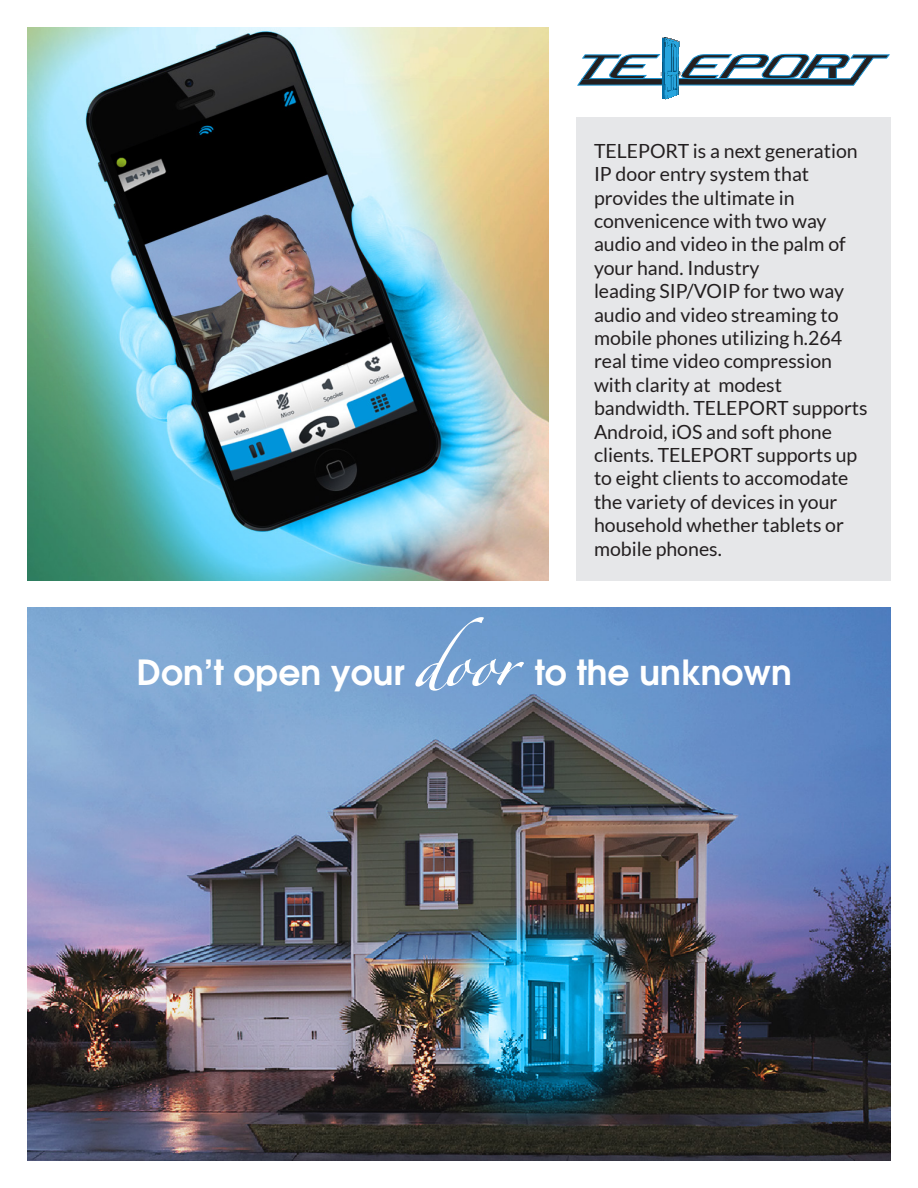
<style>
.page{position:relative;width:918px;height:1188px;background:#fff}
.page>*{position:absolute;margin:0;border:0;box-sizing:border-box;transform-origin:0 0}
.t1{font:99px "Zapfino Forte LT Pro";color:#fff}
.t2{font:600 34.5px "ITC Avant Garde Pro";color:#fff}
.t3{font:19.5px/23.4px "Lato";color:#231f20}
</style>
<div class="page">
<img style="left:27px;top:27px;width:522px;height:553px">
<div style="left:576px;top:117px;width:315px;height:463px;background:#e6e7e9"></div>
<svg style="left:663px;top:94px;width:16px;height:6px"></svg>
<img style="left:663px;top:86px;width:16px;height:8px">
<img style="left:662px;top:42px;width:17px;height:11px">
<svg style="left:662px;top:37px;width:17px;height:5px"></svg>
<svg style="left:577px;top:53px;width:313px;height:33px"></svg>
<img style="left:27px;top:608px;width:864px;height:553px">
<p class="t3" style="left:594px;top:139px;width:265px">TELEPORT is a next generation<br>IP door entry system that provides the ultimate in convenicence with two way audio and video in the palm of your hand. Industry</p>
<p class="t3" style="left:594px;top:279px;width:275px">leading SIP/VOIP for two way audio and video streaming to mobile phones utilizing h.264 real time video compression with clarity at modest bandwidth. TELEPORT supports<br>Android, iOS and soft phone clients. TELEPORT supports up to eight clients to accomodate the variety of devices in your household whether tablets or mobile phones.</p>
<p class="t2" style="left:137px;top:650px;width:269px">Don’t open your</p>
<p class="t1" style="left:414px;top:593px;width:102px">door</p>
<p class="t2" style="left:535px;top:650px;width:259px">to the unknown</p>
</div>
